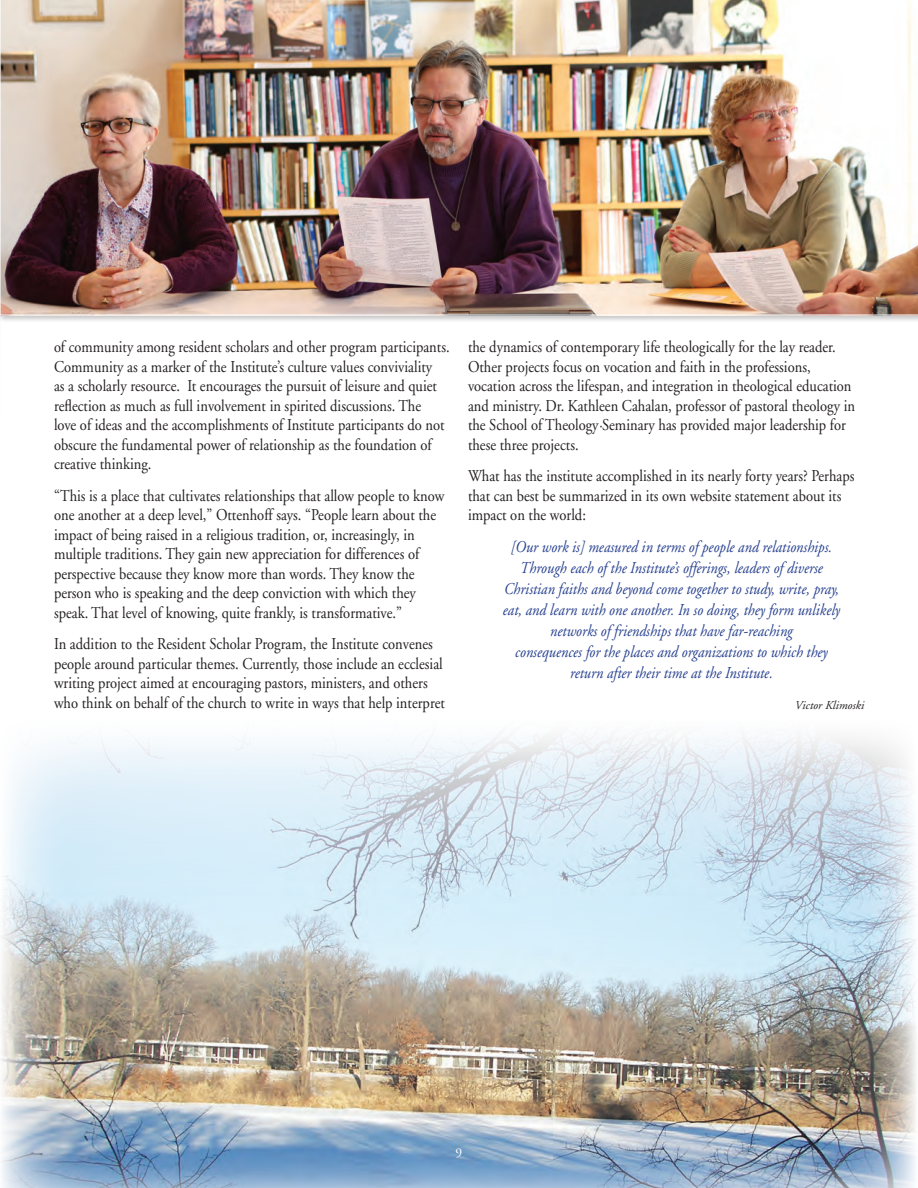
<style>
.page{position:relative;width:918px;height:1188px;background:#fff}
.page>*{position:absolute;margin:0;border:0;box-sizing:border-box;transform-origin:0 0}
.t1{font:16.5px/19.5px "Adobe Garamond";color:#231f20;scale:.88 1}
.t2{font:16.5px/19.5px "Adobe Garamond";color:#231f20;scale:.87 1}
.t3{font:italic 16.5px/21px "Adobe Garamond";color:#253f8e;text-align:center;scale:.88 1}
.t4{font:13.5px "Adobe Garamond";color:#fff}
.t5{font:italic 12px "Adobe Garamond";color:#231f20}
.s1{font-style:italic}
</style>
<div class="page">
<img style="left:1px;top:737px;width:915px;height:451px">
<div style="left:0;top:0;width:918px;height:323px;background:#231f20;opacity:.25"></div>
<img style="left:0;top:0;width:918px;height:316px">
<p class="t2" style="left:54px;top:338px;width:456px">of community among resident scholars and other program participants.<br>Community as a marker of the Institute’s culture values conviviality<br>as a scholarly resource. It encourages the pursuit of leisure and quiet reflection as much as full involvement in spirited discussions. The<br>love of ideas and the accomplishments of Institute participants do not obscure the fundamental power of relationship as the foundation of creative thinking.</p>
<p class="t1" style="left:54px;top:486px;width:445px">“This is a place that cultivates relationships that allow people to know one another at a deep level,” Ottenhoff says. “People learn about the impact of being raised in a religious tradition, or, increasingly, in multiple traditions. They gain new appreciation for differences of perspective because they know more than words. They know the person who is speaking and the deep conviction with which they speak. That level of knowing, quite frankly, is transformative.”</p>
<p class="t1" style="left:54px;top:635px;width:446px">In addition to the Resident Scholar Program, the Institute convenes people around particular themes. Currently, those include an ecclesial writing project aimed at encouraging pastors, ministers, and others who think on behalf of the church to write in ways that help interpret</p>
<p class="t1" style="left:468px;top:338px;width:441px">the dynamics of contemporary life theologically for the lay reader.<br>Other projects focus on vocation and faith in the professions, vocation across the lifespan, and integration in theological education and ministry. Dr. Kathleen Cahalan, professor of pastoral theology in the School of Theology<span class="s1">·</span>Seminary has provided major leadership for these three projects.</p>
<p class="t1" style="left:468px;top:467px;width:441px">What has the institute accomplished in its nearly forty years? Perhaps that can best be summarized in its own website statement about its impact on the world:</p>
<p class="t3" style="left:502px;top:537px;width:385px">[Our work is] measured in terms of people and relationships.<br>Through each of the Institute’s offerings, leaders of diverse Christian faiths and beyond come together to study, write, pray, eat, and learn with one another. In so doing, they form unlikely networks of friendships that have far-reaching<br>consequences for the places and organizations to which they return after their time at the Institute.</p>
<p class="t5" style="left:795px;top:699px;width:71px">Victor Klimoski</p>
<p class="t4" style="left:456px;top:1146px;width:8px">9</p>
</div>
